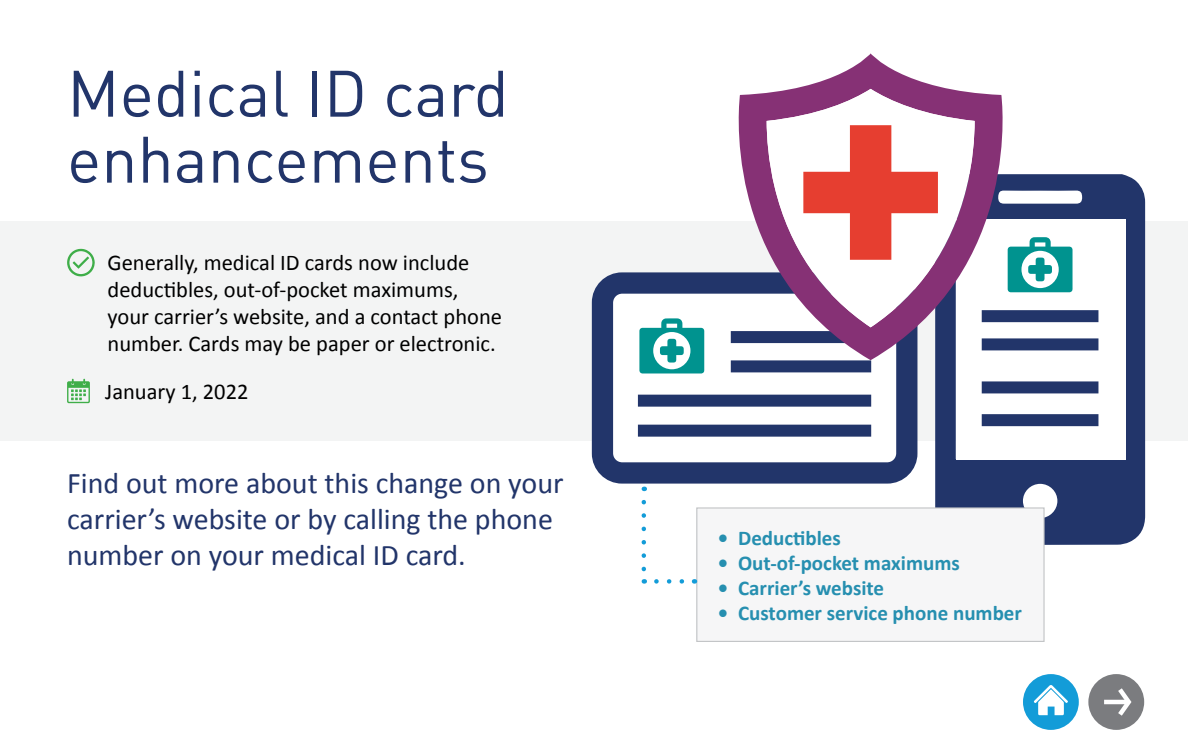
<style>
.page{position:relative;width:1188px;height:756px;background:#fff}
.page>*{position:absolute;margin:0;border:0;box-sizing:border-box;transform-origin:0 0}
.t1{font:64.5px/66px "DIN Pro";color:#22356a}
.t2{font:30px/36px "Calibri";color:#22356a}
.t3{font:22.5px/27px "Calibri";color:#000}
.t4{font:700 21px "Calibri";color:#268fb0}
</style>
<div class="page">
<div style="left:0;top:221px;width:1188px;height:220px;background:#f3f4f4"></div>
<div style="left:602px;top:283px;width:305px;height:190px;background:#fff;border-radius:20px"></div>
<div style="left:592px;top:272px;width:325px;height:212px;border:21px solid #22356a;border-radius:20px"></div>
<div style="left:731px;top:360px;width:140px;height:12px;background:#22356a"></div>
<div style="left:638px;top:395px;width:233px;height:12px;background:#22356a"></div>
<div style="left:638px;top:425px;width:233px;height:12px;background:#22356a"></div>
<svg style="left:639px;top:318px;width:65px;height:56px"></svg>
<svg style="left:935px;top:174px;width:210px;height:371px;background:#344576"></svg>
<div style="left:956px;top:219px;width:170px;height:240px;background:#fff"></div>
<div style="left:982px;top:338px;width:116px;height:12px;background:#22356a"></div>
<div style="left:982px;top:310px;width:116px;height:12px;background:#22356a"></div>
<div style="left:982px;top:381px;width:116px;height:12px;background:#22356a"></div>
<div style="left:982px;top:414px;width:116px;height:12px;background:#22356a"></div>
<svg style="left:1024px;top:237px;width:49px;height:55px"></svg>
<svg style="left:717px;top:53px;width:307px;height:307px"></svg>
<svg style="left:767px;top:89px;width:208px;height:238px"></svg>
<svg style="left:803px;top:125px;width:135px;height:135px"></svg>
<svg style="left:67px;top:249px;width:28px;height:27px"></svg>
<svg style="left:67px;top:379px;width:23px;height:24px"></svg>
<div style="left:697px;top:508px;width:347px;height:133px;background:#f6f6f7"></div>
<div style="left:696px;top:507px;width:349px;height:135px;border:1px solid #c2c4c6"></div>
<svg style="left:656px;top:579px;width:29px;height:5px"></svg>
<svg style="left:642px;top:502px;width:4px;height:82px"></svg>
<div style="left:1023px;top:674px;width:56px;height:56px;background:#139cd8;border-radius:50%"></div>
<svg style="left:1034px;top:685px;width:34px;height:30px"></svg>
<div style="left:1088px;top:674px;width:56px;height:56px;background:#7b7c7f;border-radius:50%"></div>
<hr style="left:1104px;top:700px;width:24px;height:4px;background:#fff">
<svg style="left:1114px;top:688px;width:18px;height:28px"></svg>
<h1 class="t1" style="left:67px;top:54px;width:443px">Medical ID card enhancements</h1>
<p class="t3" style="left:108px;top:249px;width:396px">Generally, medical ID cards now include deductibles, out-of-pocket maximums, your carrier’s website, and a contact phone number. Cards may be paper or electronic.</p>
<p class="t3" style="left:105px;top:377px;width:145px">January 1, 2022</p>
<h2 class="t2" style="left:67px;top:464px;width:498px">Find out more about this change on your carrier’s website or by calling the phone number on your medical ID card.</h2>
<p class="t4" style="left:718px;top:523px;width:125px">• Deductibles</p>
<p class="t4" style="left:718px;top:548px;width:243px">• Out-of-pocket maximums</p>
<p class="t4" style="left:718px;top:573px;width:168px">• Carrier’s website</p>
<p class="t4" style="left:718px;top:599px;width:306px">• Customer service phone number</p>
</div>
